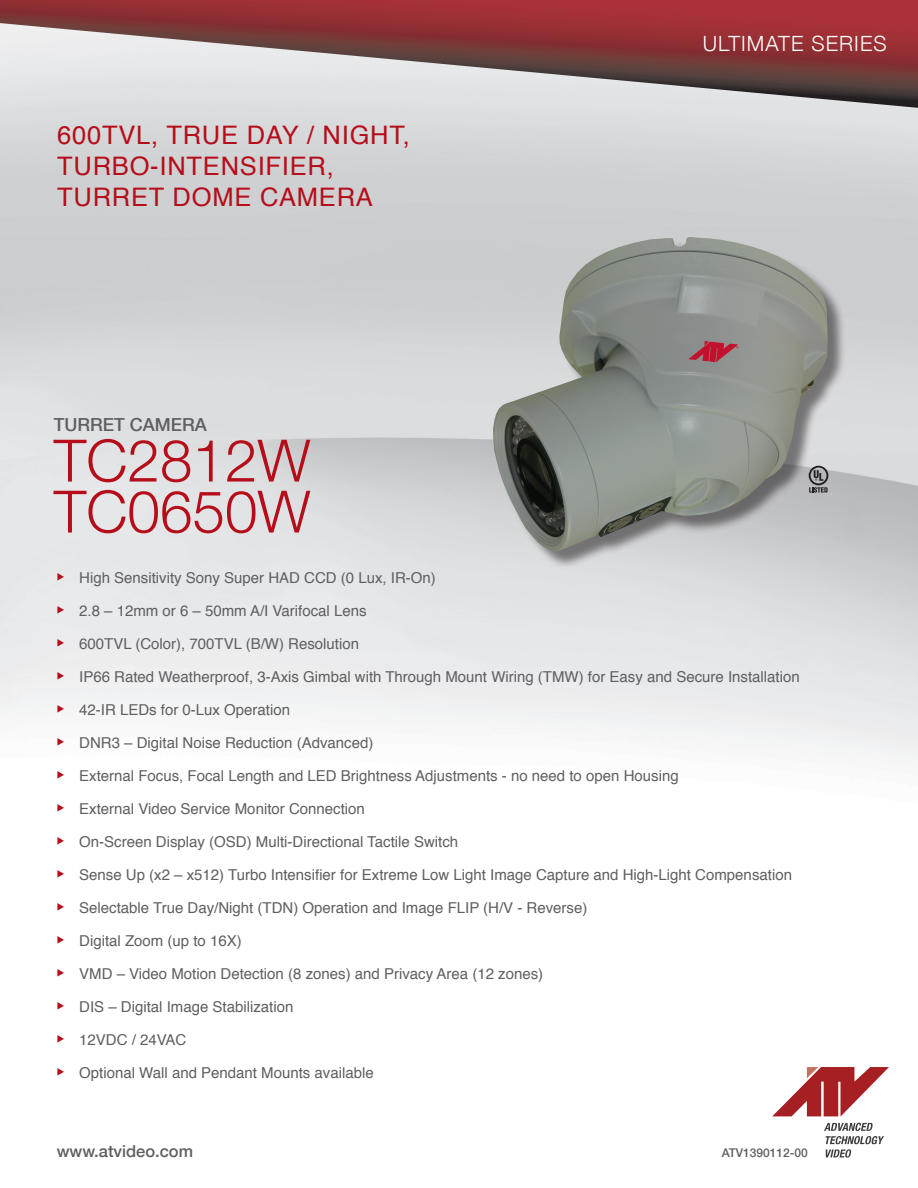
<style>
.page{position:relative;width:918px;height:1188px;background:#fff}
.page>*{position:absolute;margin:0;border:0;box-sizing:border-box;transform-origin:0 0}
.t1{font:300 58.5px "Helvetica Neue";color:#b50e1a}
.t2{font:25.5px "Helvetica";letter-spacing:.03em;color:#b50e1a}
.t3{font:300 21px "Helvetica Neue";letter-spacing:.05em;color:#fff}
.t4{font:500 18px "Helvetica Neue";color:#5f5f62}
.t5{font:500 16.5px "Helvetica Neue";color:#5f5f62}
.t6{font:15px "Helvetica";color:#5f5f62}
.t7{font:500 12px "Helvetica Neue";color:#5f5f62}
</style>
<div class="page">
<svg style="left:0;top:0;width:918px;height:108px"></svg>
<svg style="left:772px;top:1067px;width:117px;height:49px"></svg>
<svg style="left:824px;top:1123px;width:60px;height:35px"></svg>
<div style="left:496px;top:240px;width:351px;height:330px;background:#231f20;opacity:.55"></div>
<img style="left:493px;top:237px;width:335px;height:314px">
<p class="t2" style="left:57px;top:116px;width:354px">600TVL, TRUE DAY / NIGHT,</p>
<p class="t2" style="left:57px;top:146px;width:278px">TURBO-INTENSIFIER,</p>
<p class="t2" style="left:57px;top:177px;width:317px">TURRET DOME CAMERA</p>
<p class="t3" style="left:703px;top:26px;width:186px">ULTIMATE SERIES</p>
<p class="t4" style="left:54px;top:410px;width:155px">TURRET CAMERA</p>
<p class="t1" style="left:54px;top:414px;width:258px">TC2812W</p>
<p class="t1" style="left:54px;top:465px;width:258px">TC0650W</p>
<p class="t6" style="left:57px;top:566px;width:381px"><sup>◆</sup> High Sensitivity Sony Super HAD CCD (0 Lux, IR-On)</p>
<p class="t6" style="left:57px;top:599px;width:311px"><sup>◆</sup> 2.8 – 12mm or 6 – 50mm A/I Varifocal Lens</p>
<p class="t6" style="left:57px;top:632px;width:304px"><sup>◆</sup> 600TVL (Color), 700TVL (B/W) Resolution</p>
<p class="t6" style="left:57px;top:665px;width:745px"><sup>◆</sup> IP66 Rated Weatherproof, 3-Axis Gimbal with Through Mount Wiring (TMW) for Easy and Secure Installation</p>
<p class="t6" style="left:57px;top:698px;width:235px"><sup>◆</sup> 42-IR LEDs for 0-Lux Operation</p>
<p class="t6" style="left:57px;top:731px;width:318px"><sup>◆</sup> DNR3 – Digital Noise Reduction (Advanced)</p>
<p class="t6" style="left:57px;top:764px;width:623px"><sup>◆</sup> External Focus, Focal Length and LED Brightness Adjustments - no need to open Housing</p>
<p class="t6" style="left:57px;top:797px;width:310px"><sup>◆</sup> External Video Service Monitor Connection</p>
<p class="t6" style="left:57px;top:830px;width:403px"><sup>◆</sup> On-Screen Display (OSD) Multi-Directional Tactile Switch</p>
<p class="t6" style="left:57px;top:863px;width:737px"><sup>◆</sup> Sense Up (x2 – x512) Turbo Intensifier for Extreme Low Light Image Capture and High-Light Compensation</p>
<p class="t6" style="left:57px;top:896px;width:532px"><sup>◆</sup> Selectable True Day/Night (TDN) Operation and Image FLIP (H/V - Reverse)</p>
<p class="t6" style="left:57px;top:929px;width:187px"><sup>◆</sup> Digital Zoom (up to 16X)</p>
<p class="t6" style="left:57px;top:962px;width:488px"><sup>◆</sup> VMD – Video Motion Detection (8 zones) and Privacy Area (12 zones)</p>
<p class="t6" style="left:57px;top:995px;width:238px"><sup>◆</sup> DIS – Digital Image Stabilization</p>
<p class="t6" style="left:57px;top:1028px;width:131px"><sup>◆</sup> 12VDC / 24VAC</p>
<p class="t6" style="left:57px;top:1061px;width:319px"><sup>◆</sup> Optional Wall and Pendant Mounts available</p>
<p class="t5" style="left:57px;top:1138px;width:138px">www.atvideo.com</p>
<p class="t7" style="left:722px;top:1143px;width:88px">ATV1390112-00</p>
</div>
